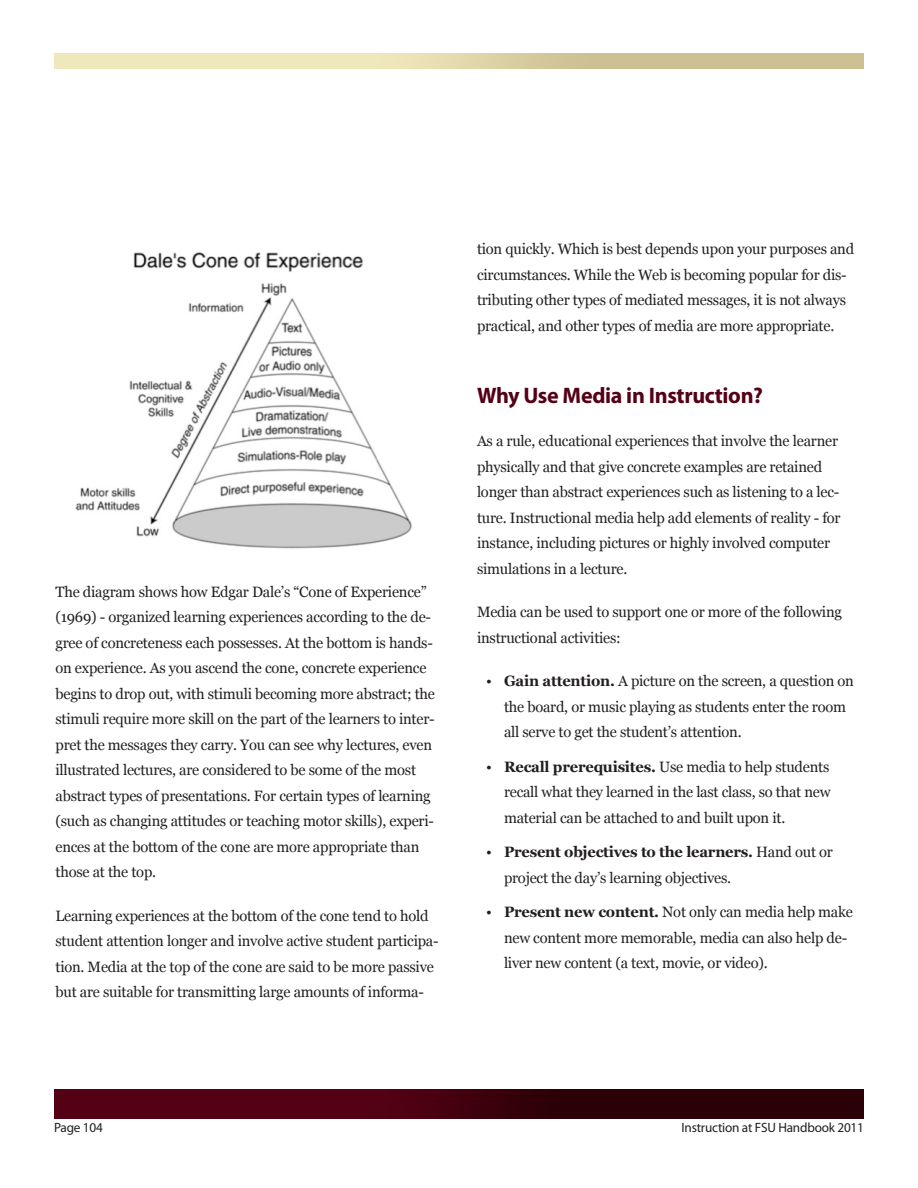
<style>
.page{position:relative;width:918px;height:1188px;background:#fff}
.page>*{position:absolute;margin:0;border:0;box-sizing:border-box;transform-origin:0 0}
.header_2{font:700 22.5px "Myriad Pro";letter-spacing:-.015em;color:#540115}
.Normal_Paragraph_Tex{font:15px/25.5px "Georgia";letter-spacing:-.015em;color:#231f20}
.bulleted_list{font:15px/25.5px "Georgia";letter-spacing:-.015em;color:#231f20}
.t1{font:13.5px "Myriad Pro";letter-spacing:-.015em;color:#231f20}
.s1{font-weight:700}
</style>
<div class="page">
<img style="left:54px;top:1090px;width:810px;height:29px">
<img style="left:75px;top:252px;width:337px;height:297px">
<p class="Normal_Paragraph_Tex" style="left:56px;top:579px;width:381px">The diagram shows how Edgar Dale’s “Cone of Experience” (1969) - organized learning experiences according to the de&shy;gree of concreteness each possesses. At the bottom is hands&shy;on experience. As you ascend the cone, concrete experience begins to drop out, with stimuli becoming more abstract; the stimuli require more skill on the part of the learners to inter&shy;pret the messages they carry. You can see why lectures, even illustrated lectures, are considered to be some of the most abstract types of presentations. For certain types of learning (such as changing attitudes or teaching motor skills), experi&shy;ences at the bottom of the cone are more appropriate than those at the top.</p>
<p class="Normal_Paragraph_Tex" style="left:56px;top:903px;width:385px">Learning experiences at the bottom of the cone tend to hold student attention longer and involve active student participa&shy;tion. Media at the top of the cone are said to be more passive but are suitable for transmitting large amounts of informa-</p>
<p class="Normal_Paragraph_Tex" style="left:477px;top:237px;width:379px">tion quickly. Which is best depends upon your purposes and circumstances. While the Web is becoming popular for dis&shy;tributing other types of mediated messages, it is not always practical, and other types of media are more appropriate.</p>
<p class="header_2" style="left:477px;top:381px;width:288px">Why Use Media in Instruction?</p>
<p class="Normal_Paragraph_Tex" style="left:477px;top:429px;width:365px">As a rule, educational experiences that involve the learner physically and that give concrete examples are retained longer than abstract experiences such as listening to a lec&shy;ture. Instructional media help add elements of reality - for instance, including pictures or highly involved computer simulations in a lecture.</p>
<p class="Normal_Paragraph_Tex" style="left:477px;top:600px;width:366px">Media can be used to support one or more of the following instructional activities:</p>
<p class="bulleted_list" style="left:504px;top:669px;width:351px;text-indent:-18px">• <span class="s1">Gain attention.</span> A picture on the screen, a question on the board, or music playing as students enter the room all serve to get the student’s attention.</p>
<p class="bulleted_list" style="left:504px;top:754px;width:328px;text-align:justify;text-indent:-18px">• <span class="s1">Recall prerequisites.</span> Use media to help students recall what they learned in the last class, so that new material can be attached to and built upon it.</p>
<p class="bulleted_list" style="left:504px;top:840px;width:330px;text-indent:-18px">• <span class="s1">Present objectives to the learners.</span> Hand out or project the day’s learning objectives.</p>
<p class="bulleted_list" style="left:504px;top:900px;width:350px;text-indent:-18px">• <span class="s1">Present new content.</span> Not only can media help make new content more memorable, media can also help de&shy;liver new content (a text, movie, or video).</p>
<p class="t1" style="left:54px;top:1119px;width:50px">Page 104</p>
<p class="t1" style="left:681px;top:1119px;width:184px">Instruction at FSU Handbook 2011</p>
</div>
